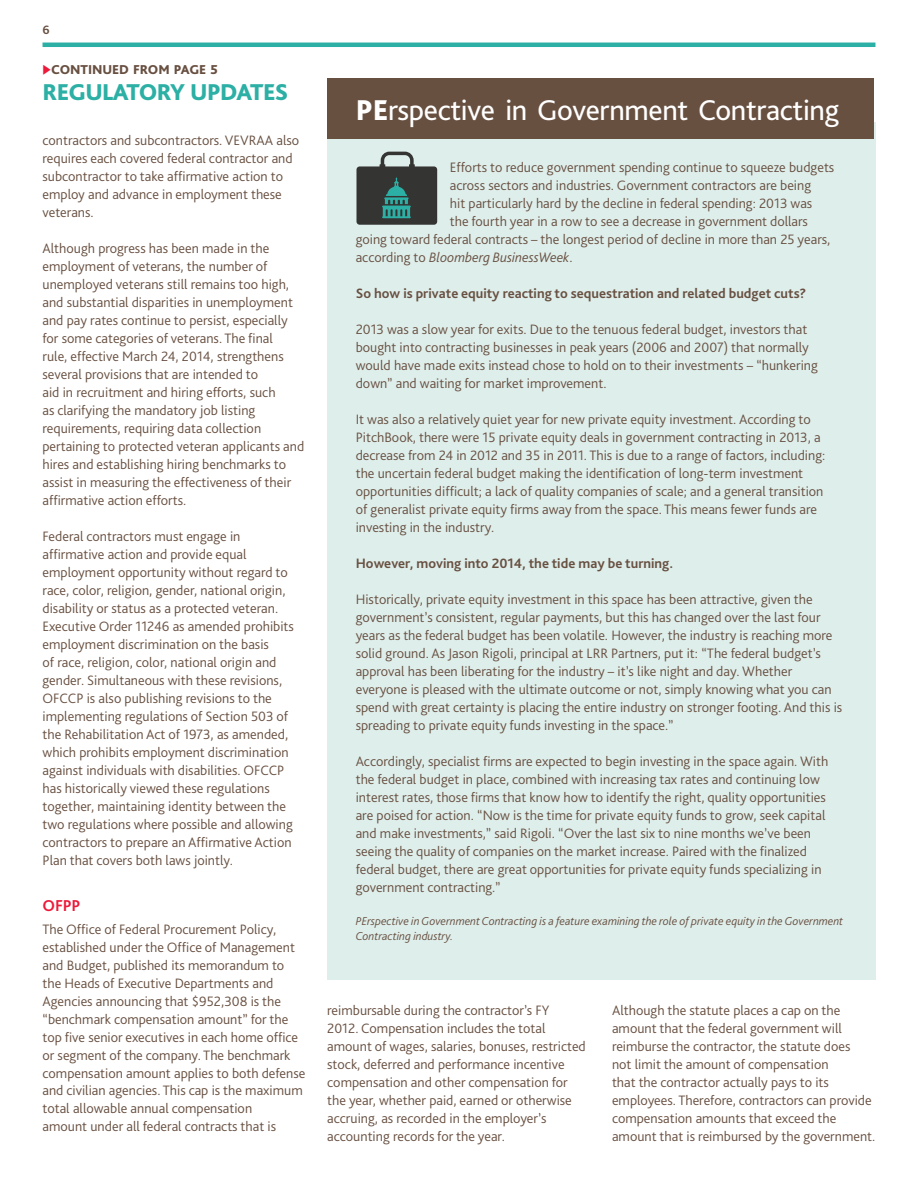
<style>
.page{position:relative;width:918px;height:1188px;background:#fff}
.page>*{position:absolute;margin:0;border:0;box-sizing:border-box;transform-origin:0 0}
.t1{font:30px "Bliss Pro";letter-spacing:-.01em;color:#fff}
.t2{font:800 24px "Bliss Pro";letter-spacing:-.03em;color:#2cafa4}
.t3{font:700 16.5px "Bliss Pro";color:#ed1a3b}
.t4{font:300 14.25px/18px "Bliss Pro";color:#685041}
.t5{font:700 14.25px "Bliss Pro";color:#685041}
.t6{font:italic 300 14.25px "Bliss Pro";color:#685041}
.t7{font:800 13.5px "Bliss Pro";letter-spacing:-.005em;color:#685041}
.t8{font:700 12.75px "Bliss Pro";color:#685041}
.t9{font:italic 300 12px/15px "Bliss Pro";color:#685041}
.s1{color:#ed1a3b}
.s2{font-weight:800}
.s3{font-style:normal}
</style>
<div class="page">
<hr style="left:43px;top:43px;width:832px;height:4px;background:#2cafa4">
<div style="left:327px;top:123px;width:548px;height:857px;background:#deeeeb"></div>
<div style="left:327px;top:78px;width:547px;height:61px;background:#685041"></div>
<div style="left:356px;top:166px;width:81px;height:59px;background:#343433;border-radius:3px"></div>
<svg style="left:380px;top:152px;width:35px;height:15px"></svg>
<svg style="left:382px;top:177px;width:29px;height:41px"></svg>
<p class="t8" style="left:43px;top:22px;width:9px">6</p>
<p class="t7" style="left:43px;top:61px;width:177px"><span class="s1">◆</span>CONTINUED FROM PAGE 5</p>
<h2 class="t2" style="left:43px;top:77px;width:247px">REGULATORY UPDATES</h2>
<p class="t4" style="left:43px;top:131px;width:258px">contractors and subcontractors. VEVRAA also requires each covered federal contractor and subcontractor to take affirmative action to employ and advance in employment these veterans.</p>
<p class="t4" style="left:43px;top:239px;width:263px">Although progress has been made in the employment of veterans, the number of unemployed veterans still remains too high, and substantial disparities in unemployment and pay rates continue to persist, especially for some categories of veterans. The final<br>rule, effective March 24, 2014, strengthens several provisions that are intended to<br>aid in recruitment and hiring efforts, such<br>as clarifying the mandatory job listing requirements, requiring data collection pertaining to protected veteran applicants and hires and establishing hiring benchmarks to assist in measuring the effectiveness of their affirmative action efforts.</p>
<p class="t4" style="left:43px;top:527px;width:253px">Federal contractors must engage in affirmative action and provide equal employment opportunity without regard to race, color, religion, gender, national origin, disability or status as a protected veteran.<br>Executive Order 11246 as amended prohibits employment discrimination on the basis<br>of race, religion, color, national origin and gender. Simultaneous with these revisions, OFCCP is also publishing revisions to the implementing regulations of Section 503 of the Rehabilitation Act of 1973, as amended, which prohibits employment discrimination against individuals with disabilities. OFCCP has historically viewed these regulations together, maintaining identity between the two regulations where possible and allowing contractors to prepare an Affirmative Action Plan that covers both laws jointly.</p>
<p class="t3" style="left:43px;top:896px;width:40px">OFPP</p>
<p class="t4" style="left:43px;top:919px;width:264px">The Office of Federal Procurement Policy, established under the Office of Management and Budget, published its memorandum to the Heads of Executive Departments and Agencies announcing that $952,308 is the “benchmark compensation amount” for the top five senior executives in each home office or segment of the company. The benchmark compensation amount applies to both defense and civilian agencies. This cap is the maximum total allowable annual compensation<br>amount under all federal contracts that is</p>
<h1 class="t1" style="left:356px;top:92px;width:485px"><span class="s2">PE</span>rspective in Government Contracting</h1>
<p class="t4" style="left:450px;top:158px;width:386px">Efforts to reduce government spending continue to squeeze budgets</p>
<p class="t4" style="left:450px;top:176px;width:363px">across sectors and industries. Government contractors are being</p>
<p class="t4" style="left:450px;top:194px;width:364px">hit particularly hard by the decline in federal spending: 2013 was</p>
<p class="t4" style="left:450px;top:212px;width:360px">the fourth year in a row to see a decrease in government dollars</p>
<p class="t4" style="left:356px;top:230px;width:476px">going toward federal contracts – the longest period of decline in more than 25 years,</p>
<p class="t6" style="left:356px;top:249px;width:218px"><span class="s3">according to</span> Bloomberg BusinessWeek<span class="s3">.</span></p>
<p class="t5" style="left:356px;top:285px;width:452px">So how is private equity reacting to sequestration and related budget cuts?</p>
<p class="t4" style="left:356px;top:320px;width:464px">2013 was a slow year for exits. Due to the tenuous federal budget, investors that bought into contracting businesses in peak years (2006 and 2007) that normally would have made exits instead chose to hold on to their investments – “hunkering down” and waiting for market improvement.</p>
<p class="t4" style="left:356px;top:410px;width:471px">It was also a relatively quiet year for new private equity investment. According to PitchBook, there were 15 private equity deals in government contracting in 2013, a decrease from 24 in 2012 and 35 in 2011. This is due to a range of factors, including: the uncertain federal budget making the identification of long-term investment opportunities difficult; a lack of quality companies of scale; and a general transition of generalist private equity firms away from the space. This means fewer funds are investing in the industry.</p>
<p class="t5" style="left:356px;top:555px;width:319px">However, moving into 2014, the tide may be turning.</p>
<p class="t4" style="left:356px;top:590px;width:488px">Historically, private equity investment in this space has been attractive, given the government’s consistent, regular payments, but this has changed over the last four years as the federal budget has been volatile. However, the industry is reaching more solid ground. As Jason Rigoli, principal at LRR Partners, put it: “The federal budget’s approval has been liberating for the industry – it’s like night and day. Whether everyone is pleased with the ultimate outcome or not, simply knowing what you can spend with great certainty is placing the entire industry on stronger footing. And this is spreading to private equity funds investing in the space.”</p>
<p class="t4" style="left:356px;top:752px;width:474px">Accordingly, specialist firms are expected to begin investing in the space again. With the federal budget in place, combined with increasing tax rates and continuing low interest rates, those firms that know how to identify the right, quality opportunities are poised for action. “Now is the time for private equity funds to grow, seek capital and make investments,” said Rigoli. “Over the last six to nine months we’ve been seeing the quality of companies on the market increase. Paired with the finalized federal budget, there are great opportunities for private equity funds specializing in government contracting.”</p>
<p class="t9" style="left:356px;top:914px;width:489px">PErspective in Government Contracting is a feature examining the role of private equity in the Government<br>Contracting industry.</p>
<p class="t4" style="left:327px;top:1001px;width:260px">reimbursable during the contractor’s FY<br>2012. Compensation includes the total amount of wages, salaries, bonuses, restricted stock, deferred and performance incentive compensation and other compensation for the year, whether paid, earned or otherwise accruing, as recorded in the employer’s accounting records for the year.</p>
<p class="t4" style="left:612px;top:1001px;width:265px">Although the statute places a cap on the amount that the federal government will reimburse the contractor, the statute does<br>not limit the amount of compensation<br>that the contractor actually pays to its employees. Therefore, contractors can provide compensation amounts that exceed the amount that is reimbursed by the government.</p>
</div>
